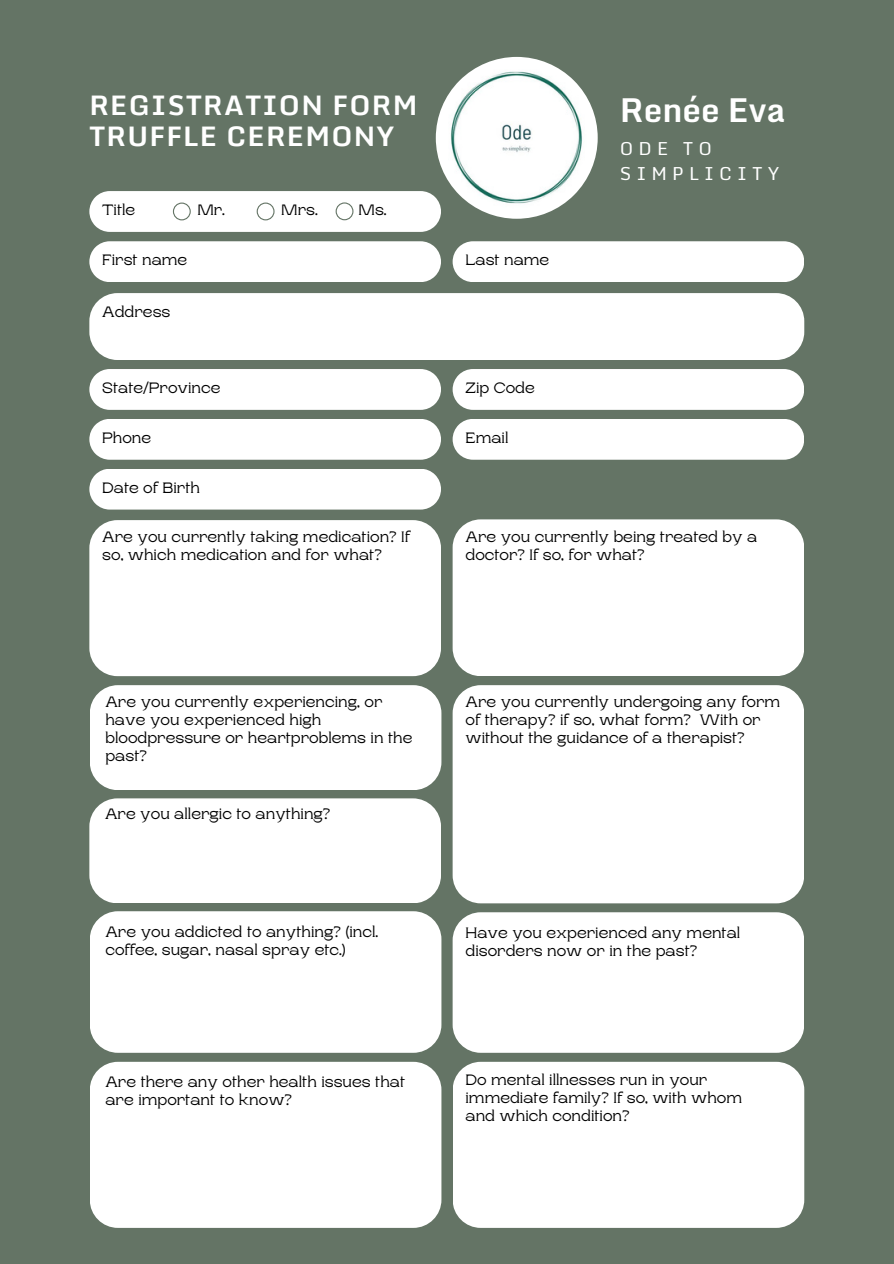
<style>
.page{position:relative;width:894px;height:1264px;background:#fff}
.page>*{position:absolute;margin:0;border:0;box-sizing:border-box;transform-origin:0 0}
.t1{font:700 33px "Monda";color:#fff}
.t2{font:700 27px/31.5px "Monda";letter-spacing:.05em;color:#fff}
.t3{font:18px/24.8px "Monda";letter-spacing:.285em;color:#fff}
.t4{font:15px/18px "Rasputin";color:#000}
</style>
<div class="page">
<div style="left:0;top:0;width:893px;height:1263px;background:#647465"></div>
<div style="left:89px;top:241px;width:352px;height:41px;background:#fff"></div>
<div style="left:452px;top:241px;width:352px;height:41px;background:#fff"></div>
<div style="left:89px;top:293px;width:715px;height:67px;background:#fff;border-radius:28px"></div>
<div style="left:89px;top:369px;width:352px;height:41px;background:#fff"></div>
<div style="left:89px;top:419px;width:352px;height:41px;background:#fff"></div>
<div style="left:452px;top:419px;width:352px;height:41px;background:#fff"></div>
<div style="left:89px;top:469px;width:352px;height:40px;background:#fff"></div>
<div style="left:89px;top:520px;width:352px;height:156px;background:#fff;border-radius:28px"></div>
<div style="left:90px;top:685px;width:351px;height:105px;background:#fff;border-radius:28px"></div>
<div style="left:452px;top:369px;width:352px;height:41px;background:#fff"></div>
<svg style="left:102px;top:899px;width:11px;height:17px"></svg>
<div style="left:90px;top:1061px;width:351px;height:166px;background:#fff;border-radius:28px"></div>
<div style="left:452px;top:912px;width:351px;height:140px;background:#fff;border-radius:28px"></div>
<div style="left:90px;top:911px;width:351px;height:141px;background:#fff;border-radius:28px"></div>
<div style="left:452px;top:1061px;width:352px;height:166px;background:#fff;border-radius:28px"></div>
<div style="left:452px;top:519px;width:352px;height:157px;background:#fff;border-radius:28px"></div>
<div style="left:452px;top:685px;width:351px;height:218px;background:#fff;border-radius:28px"></div>
<div style="left:89px;top:798px;width:352px;height:105px;background:#fff;border-radius:28px"></div>
<img style="left:435px;top:57px;width:162px;height:162px">
<svg style="left:89px;top:191px;width:352px;height:41px"></svg>
<p class="t2" style="left:89px;top:89px;width:329px">REGISTRATION FORM<br>TRUFFLE CEREMONY</p>
<h1 class="t4" style="left:102px;top:201px;width:35px">Title</h1>
<p class="t4" style="left:197px;top:201px;width:29px">Mr.</p>
<p class="t4" style="left:281px;top:201px;width:38px">Mrs.</p>
<p class="t4" style="left:358px;top:201px;width:30px">Ms.</p>
<p class="t4" style="left:102px;top:251px;width:87px">First name</p>
<p class="t4" style="left:465px;top:251px;width:85px">Last name</p>
<p class="t4" style="left:102px;top:303px;width:70px">Address</p>
<p class="t1" style="left:619px;top:82px;width:167px">Renée Eva</p>
<h2 class="t3" style="left:619px;top:136px;width:161px">ODE TO<br>SIMPLICITY</h2>
<p class="t4" style="left:465px;top:379px;width:71px">Zip Code</p>
<h3 class="t4" style="left:102px;top:379px;width:120px">State/Province</h3>
<p class="t4" style="left:102px;top:428px;width:50px">Phone</p>
<p class="t4" style="left:465px;top:428px;width:44px">Email</p>
<p class="t4" style="left:102px;top:478px;width:99px">Date of Birth</p>
<p class="t4" style="left:465px;top:528px;width:293px">Are you currently being treated by a doctor? If so, for what?</p>
<p class="t4" style="left:102px;top:528px;width:309px">Are you currently taking medication? If so, which medication and for what?</p>
<p class="t4" style="left:105px;top:692px;width:308px">Are you currently experiencing, or have you experienced high bloodpressure or heartproblems in the past?</p>
<p class="t4" style="left:465px;top:692px;width:316px">Are you currently undergoing any form of therapy? if so, what form? With or without the guidance of a therapist?</p>
<p class="t4" style="left:105px;top:805px;width:227px">Are you allergic to anything?</p>
<p class="t4" style="left:105px;top:922px;width:274px">Are you addicted to anything? (incl. coffee, sugar, nasal spray etc.)</p>
<p class="t4" style="left:105px;top:1072px;width:301px">Are there any other health issues that are important to know?</p>
<p class="t4" style="left:465px;top:924px;width:276px">Have you experienced any mental disorders now or in the past?</p>
<p class="t4" style="left:465px;top:1071px;width:278px">Do mental illnesses run in your immediate family? If so, with whom and which condition?</p>
</div>
